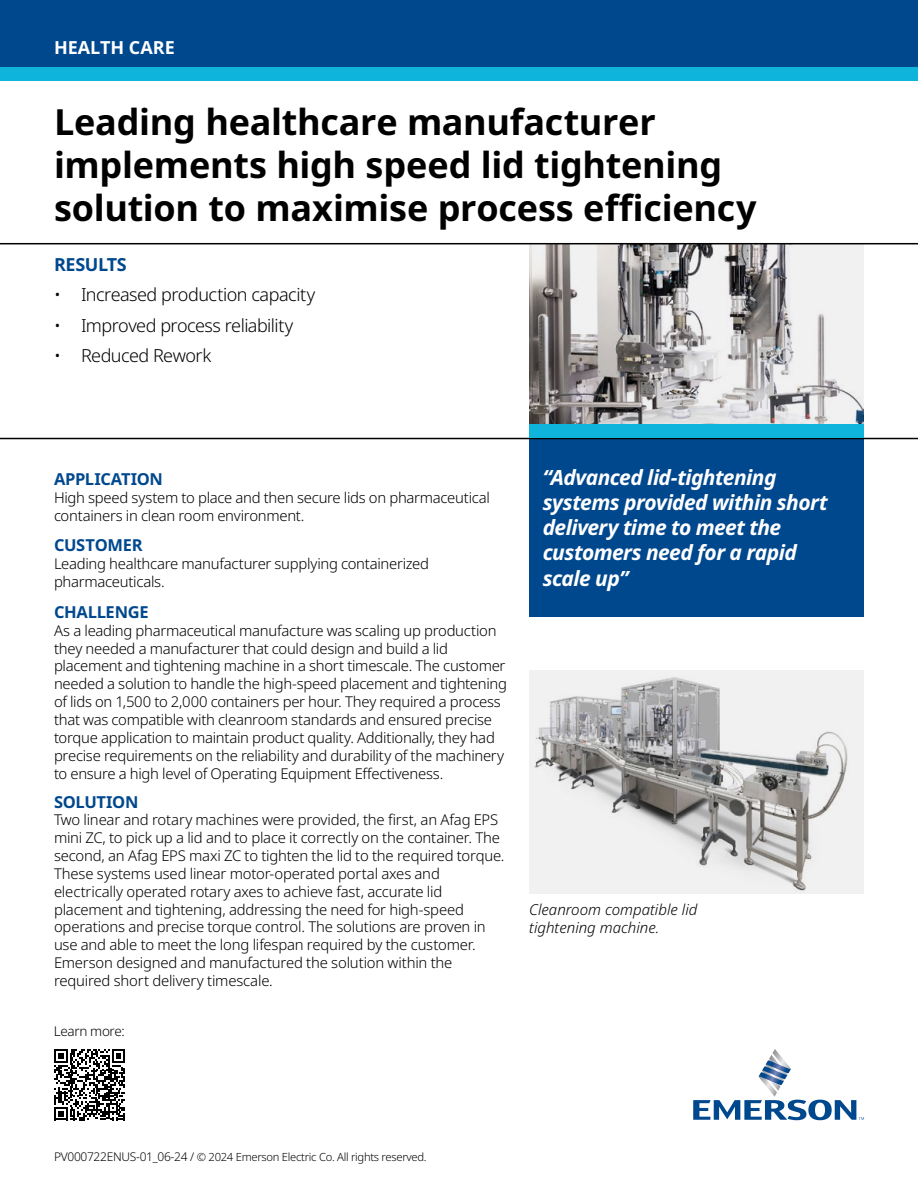
<style>
.page{position:relative;width:918px;height:1188px;background:#fff}
.page>*{position:absolute;margin:0;border:0;box-sizing:border-box;transform-origin:0 0}
.t1{font:700 36px/43.2px "Noto Sans";letter-spacing:-.005em;color:#000}
.t2{font:italic 700 21px/25.2px "Noto Sans";letter-spacing:-.025em;color:#fff}
.t3{font:300 18px "Noto Sans";letter-spacing:-.03em;color:#000}
.t4{font:700 18px "Noto Sans";color:#fff}
.t5{font:700 18px "Noto Sans";letter-spacing:-.02em;color:#00488e}
.t6{font:700 16.5px "Noto Sans";letter-spacing:-.02em;color:#00488e}
.t7{font:italic 300 15px/18px "Noto Sans";color:#000}
.t8{font:300 14.85px/17.9px "Noto Sans";letter-spacing:-.015em;color:#000}
.t9{font:300 13.5px "Noto Sans";letter-spacing:-.025em;color:#000}
.t10{font:300 11.25px "Noto Sans";letter-spacing:-.025em;color:#000}
.s1{font-size:12px}
</style>
<div class="page">
<div style="left:0;top:0;width:918px;height:68px;background:#00488e"></div>
<div style="left:0;top:68px;width:918px;height:13px;background:#0fb4dc"></div>
<hr style="left:0;top:243px;width:918px;height:1px;background:#000">
<svg style="left:693px;top:1049px;width:171px;height:71px"></svg>
<div style="left:529px;top:438px;width:335px;height:178px;background:#00488e"></div>
<img style="left:529px;top:244px;width:335px;height:180px">
<hr style="left:0;top:438px;width:918px;height:1px;background:#000">
<div style="left:529px;top:424px;width:335px;height:14px;background:#0fb4dc"></div>
<img style="left:529px;top:670px;width:335px;height:223px">
<svg style="left:54px;top:1049px;width:71px;height:71px"></svg>
<p class="t4" style="left:54px;top:38px;width:122px">HEALTH CARE</p>
<p class="t1" style="left:54px;top:101px;width:704px">Leading healthcare manufacturer implements high speed lid tightening solution to maximise process efficiency</p>
<p class="t5" style="left:54px;top:254px;width:74px">RESULTS</p>
<p class="t3" style="left:54px;top:284px;width:263px">• Increased production capacity</p>
<p class="t3" style="left:54px;top:315px;width:241px">• Improved process reliability</p>
<p class="t3" style="left:54px;top:346px;width:159px">• Reduced Rework</p>
<p class="t6" style="left:54px;top:469px;width:111px">APPLICATION</p>
<p class="t8" style="left:54px;top:488px;width:437px">High speed system to place and then secure lids on pharmaceutical containers in clean room environment.</p>
<p class="t6" style="left:54px;top:536px;width:90px">CUSTOMER</p>
<p class="t8" style="left:54px;top:555px;width:377px">Leading healthcare manufacturer supplying containerized pharmaceuticals.</p>
<p class="t6" style="left:54px;top:603px;width:96px">CHALLENGE</p>
<p class="t8" style="left:54px;top:622px;width:455px">As a leading pharmaceutical manufacture was scaling up production they needed a manufacturer that could design and build a lid placement and tightening machine in a short timescale. The customer needed a solution to handle the high-speed placement and tightening of lids on 1,500 to 2,000 containers per hour. They required a process that was compatible with cleanroom standards and ensured precise torque application to maintain product quality. Additionally, they had precise requirements on the reliability and durability of the machinery to ensure a high level of Operating Equipment Effectiveness.</p>
<p class="t6" style="left:54px;top:792px;width:86px">SOLUTION</p>
<p class="t8" style="left:54px;top:811px;width:452px">Two linear and rotary machines were provided, the first, an Afag EPS mini ZC, to pick up a lid and to place it correctly on the container. The second, an Afag EPS maxi ZC to tighten the lid to the required torque.<br>These systems used linear motor-operated portal axes and electrically operated rotary axes to achieve fast, accurate lid placement and tightening, addressing the need for high-speed operations and precise torque control. The solutions are proven in use and able to meet the long lifespan required by the customer.<br>Emerson designed and manufactured the solution within the required short delivery timescale.</p>
<p class="t9" style="left:54px;top:1024px;width:72px">Learn more:</p>
<p class="t2" style="left:543px;top:465px;width:286px">“Advanced lid-tightening systems provided within short delivery time to meet the customers need for a rapid scale up”</p>
<p class="t7" style="left:529px;top:900px;width:170px">Cleanroom compatible lid tightening machine.</p>
<p class="t10" style="left:54px;top:1151px;width:374px"><span class="s1">PV000722ENUS-01_06-24 /</span> © 2024 Emerson Electric Co. All rights reserved.</p>
</div>
